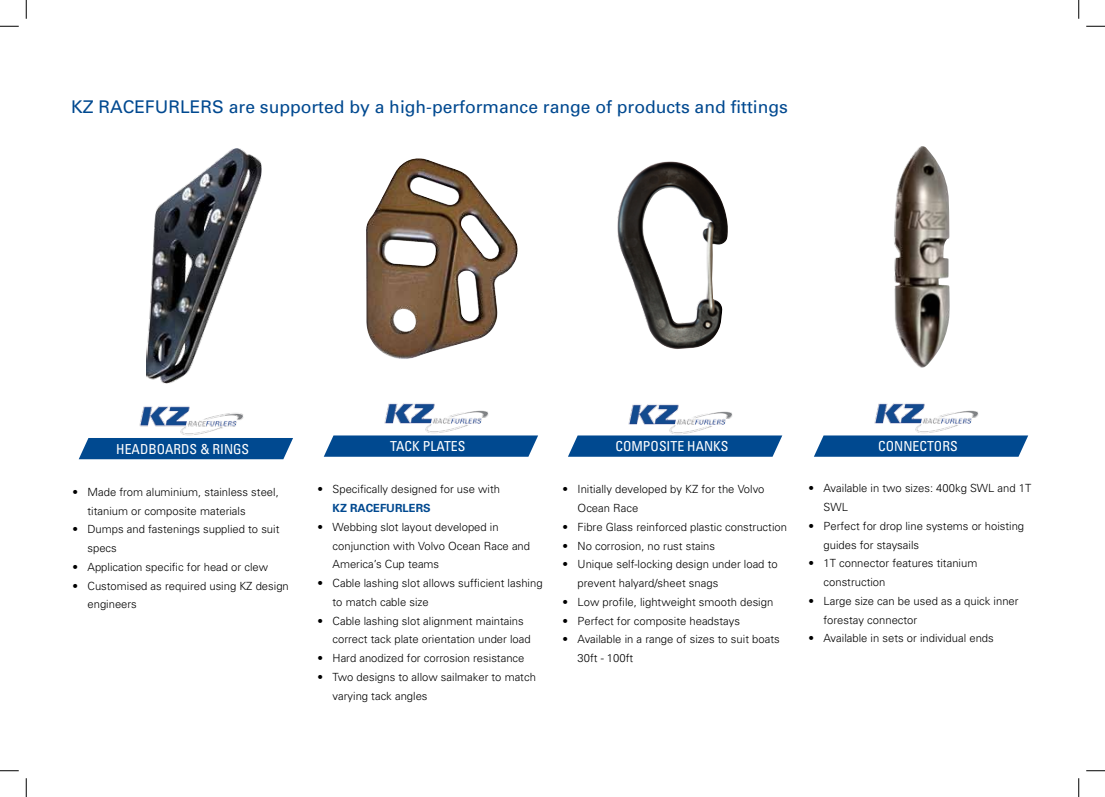
<style>
.page{position:relative;width:1105px;height:797px;background:#fff}
.page>*{position:absolute;margin:0;border:0;box-sizing:border-box;transform-origin:0 0}
.t1{font:17.5px "Univers";color:#004990}
.t2{font:condensed 13.75px "Univers";color:#fff}
.t3{font:300 11.25px/18.8px "Univers";color:#000}
.t4{font:700 11.25px "Univers";color:#004990}
</style>
<div class="page">
<img style="left:366px;top:158px;width:152px;height:201px">
<svg style="left:324px;top:435px;width:214px;height:22px;background:#135698"></svg>
<img style="left:384px;top:403px;width:105px;height:30px">
<img style="left:617px;top:161px;width:111px;height:188px">
<svg style="left:568px;top:435px;width:214px;height:22px;background:#105497"></svg>
<img style="left:628px;top:404px;width:107px;height:32px">
<svg style="left:814px;top:435px;width:214px;height:22px;background:#135698"></svg>
<img style="left:874px;top:403px;width:105px;height:30px">
<img style="left:894px;top:146px;width:56px;height:222px">
<div style="left:79px;top:438px;width:214px;height:21px;background:#004990"></div>
<img style="left:139px;top:406px;width:105px;height:30px">
<img style="left:146px;top:148px;width:115px;height:235px">
<svg style="left:0;top:25px;width:19px;height:2px"></svg>
<svg style="left:1086px;top:25px;width:19px;height:2px"></svg>
<svg style="left:0;top:770px;width:19px;height:1px"></svg>
<svg style="left:1086px;top:770px;width:19px;height:1px"></svg>
<svg style="left:25px;top:0;width:2px;height:19px"></svg>
<svg style="left:25px;top:778px;width:2px;height:19px"></svg>
<svg style="left:1078px;top:0;width:1px;height:19px"></svg>
<svg style="left:1078px;top:778px;width:1px;height:19px"></svg>
<h1 class="t1" style="left:71px;top:96px;width:718px">KZ RACEFURLERS are supported by a high-performance range of products and fittings</h1>
<p class="t2" style="left:116px;top:440px;width:134px">HEADBOARDS &amp; RINGS</p>
<p class="t3" style="left:87px;top:482px;width:193px;text-indent:-15px">• Made from aluminium, stainless steel, titanium or composite materials</p>
<p class="t3" style="left:87px;top:519px;width:193px;text-indent:-15px">• Dumps and fastenings supplied to suit specs</p>
<p class="t3" style="left:72px;top:557px;width:197px">• Application specific for head or clew</p>
<p class="t3" style="left:87px;top:576px;width:203px;text-indent:-15px">• Customised as required using KZ design engineers</p>
<p class="t2" style="left:390px;top:437px;width:77px">TACK PLATES</p>
<p class="t3" style="left:318px;top:479px;width:184px">• Specifically designed for use with</p>
<p class="t4" style="left:333px;top:501px;width:100px">KZ RACEFURLERS</p>
<p class="t3" style="left:333px;top:517px;width:199px;text-indent:-15px">• Webbing slot layout developed in conjunction with Volvo Ocean Race and<br>America’s Cup teams</p>
<p class="t3" style="left:333px;top:573px;width:212px;text-indent:-15px">• Cable lashing slot allows sufficient lashing to match cable size</p>
<p class="t3" style="left:333px;top:611px;width:200px;text-indent:-15px">• Cable lashing slot alignment maintains correct tack plate orientation under load</p>
<p class="t3" style="left:318px;top:648px;width:208px">• Hard anodized for corrosion resistance</p>
<p class="t3" style="left:333px;top:667px;width:205px;text-indent:-15px">• Two designs to allow sailmaker to match varying tack angles</p>
<p class="t2" style="left:615px;top:437px;width:115px">COMPOSITE HANKS</p>
<p class="t3" style="left:578px;top:479px;width:188px;text-indent:-15px">• Initially developed by KZ for the Volvo<br>Ocean Race</p>
<p class="t3" style="left:563px;top:517px;width:226px">• Fibre Glass reinforced plastic construction</p>
<p class="t3" style="left:563px;top:536px;width:154px">• No corrosion, no rust stains</p>
<p class="t3" style="left:578px;top:554px;width:202px;text-indent:-15px">• Unique self-locking design under load to prevent halyard/sheet snags</p>
<p class="t3" style="left:563px;top:592px;width:212px">• Low profile, lightweight smooth design</p>
<p class="t3" style="left:563px;top:611px;width:179px">• Perfect for composite headstays</p>
<p class="t3" style="left:578px;top:629px;width:204px;text-indent:-15px">• Available in a range of sizes to suit boats<br>30ft - 100ft</p>
<p class="t2" style="left:878px;top:437px;width:81px">CONNECTORS</p>
<p class="t3" style="left:823px;top:478px;width:209px;text-indent:-15px">• Available in two sizes: 400kg SWL and 1T<br>SWL</p>
<p class="t3" style="left:823px;top:516px;width:202px;text-indent:-15px">• Perfect for drop line systems or hoisting guides for staysails</p>
<p class="t3" style="left:823px;top:553px;width:155px;text-indent:-15px">• 1T connector features titanium construction</p>
<p class="t3" style="left:823px;top:591px;width:197px;text-indent:-15px">• Large size can be used as a quick inner forestay connector</p>
<p class="t3" style="left:808px;top:628px;width:187px">• Available in sets or individual ends</p>
</div>
